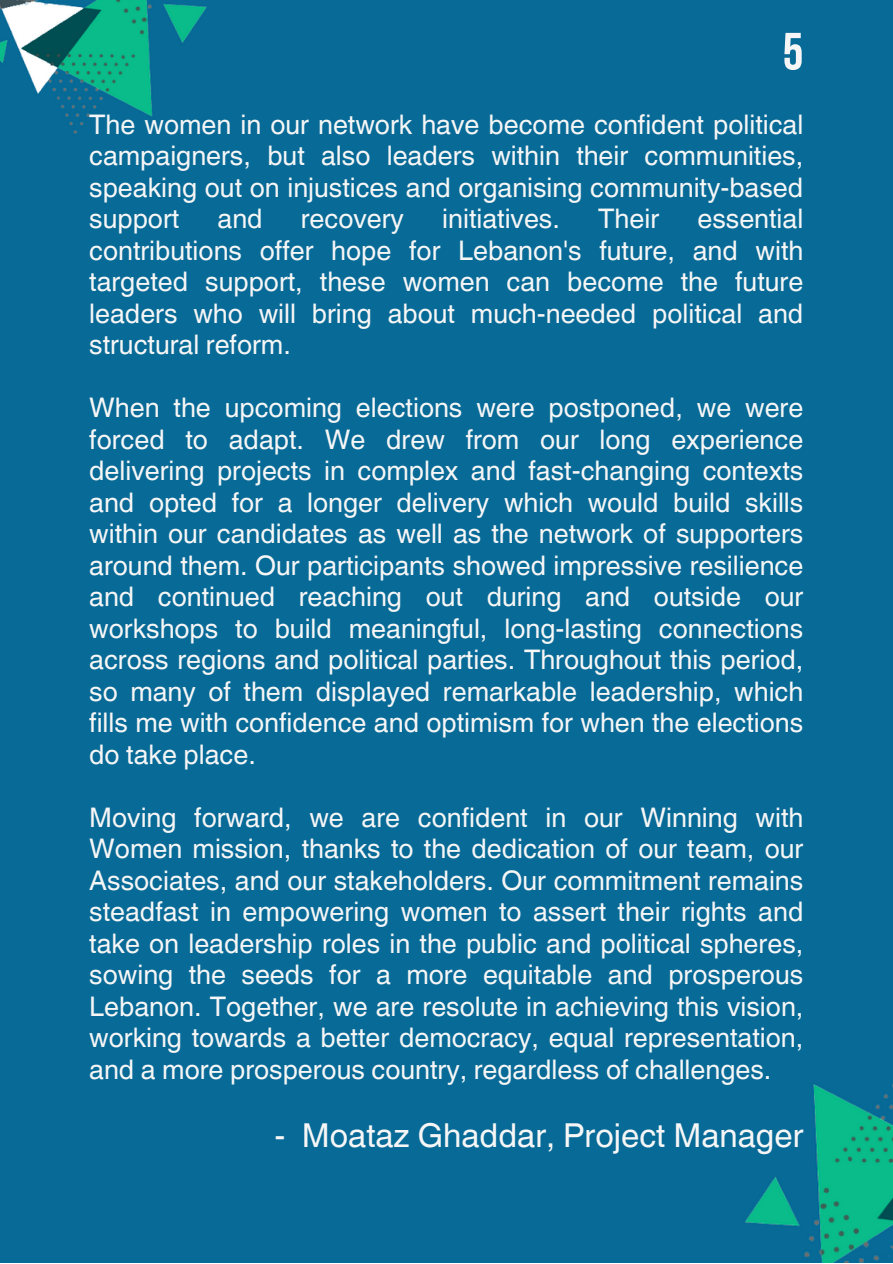
<style>
.page{position:relative;width:893px;height:1264px;background:#fff}
.page>*{position:absolute;margin:0;border:0;box-sizing:border-box;transform-origin:0 0}
.t1{font:700 52.5px "Bebas Neue";color:#f6f6f6}
.t2{font:33px "Helvetica World";color:#f6f6f6}
.t3{font:27px/31.5px "Helvetica World";color:#f6f6f6;text-align:justify}
</style>
<div class="page">
<div style="left:0;top:0;width:892px;height:1262px;background:#076a97"></div>
<img style="left:0;top:0;width:207px;height:134px">
<img style="left:745px;top:1084px;width:147px;height:178px">
<p class="t1" style="left:782px;top:30px;width:22px">5</p>
<p class="t3" style="left:89px;top:109px;width:715px">The women in our network have become confident political campaigners, but also leaders within their communities, speaking out on injustices and organising community-based support</p>
<p class="t3" style="left:89px;top:203px;width:715px;text-indent:608px">essential contributions offer hope for Lebanon's future, and with targeted support, these women can become the future leaders who will bring about much-needed political and structural reform.</p>
<p class="t3" style="left:217px;top:203px;width:47px">and</p>
<p class="t3" style="left:301px;top:203px;width:105px">recovery</p>
<p class="t3" style="left:442px;top:203px;width:119px">initiatives.</p>
<p class="t3" style="left:598px;top:203px;width:62px">Their</p>
<p class="t3" style="left:89px;top:392px;width:715px">When the upcoming elections were postponed, we were forced to adapt. We drew from our long experience delivering projects in complex and fast-changing contexts and opted for a longer delivery which would build skills within our candidates as well as the network of supporters around them. Our participants showed impressive resilience and continued reaching out during and outside our workshops to build meaningful, long-lasting connections across regions and political parties. Throughout this period, so many of them displayed remarkable leadership, which fills me with confidence and optimism for when the elections do take place.</p>
<p class="t3" style="left:89px;top:801px;width:715px">Moving forward, we are confident in our Winning with Women mission, thanks to the dedication of our team, our Associates, and our stakeholders. Our commitment remains steadfast in empowering women to assert their rights and take on leadership roles in the public and political spheres, sowing the seeds for a more equitable and prosperous Lebanon. Together, we are resolute in achieving this vision, working towards a better democracy, equal representation, and a more prosperous country, regardless of challenges.</p>
<p class="t2" style="left:274px;top:1116px;width:530px">- Moataz Ghaddar, Project Manager</p>
</div>
